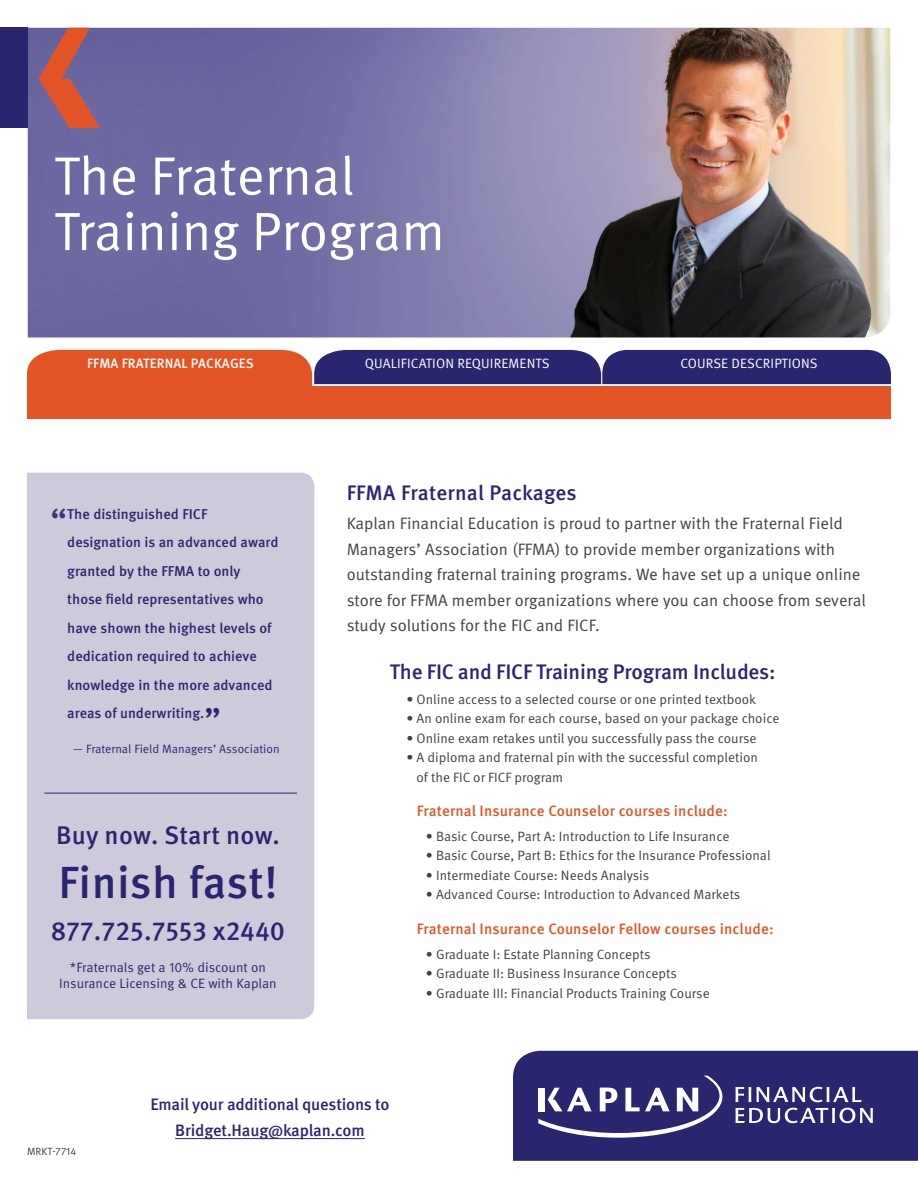
<style>
.page{position:relative;width:918px;height:1188px;background:#fff}
.page>*{position:absolute;margin:0;border:0;box-sizing:border-box;transform-origin:0 0}
.t1{font:54px/55.5px "Meta Pro";color:#fff}
.t2{font:500 45px "Meta Pro";letter-spacing:.005em;color:#29266f}
.t3{font:37.5px "Meta Pro";color:#3a3578}
.t4{font:37.5px "Meta Pro";color:#29266f}
.t5{font:500 26.25px "Meta Pro";letter-spacing:.01em;color:#29266f}
.t6{font:500 25.5px "Meta Pro";letter-spacing:.005em;color:#29266f}
.t7{font:500 21px "Meta Pro";letter-spacing:-.01em;color:#29266f}
.t8{font:500 21px "Meta Pro";letter-spacing:.01em;color:#29266f}
.t9{font:16.5px/25.5px "Meta Pro";color:#414042}
.t10{font:500 16.5px/26.5px "Meta Pro";letter-spacing:-.01em;color:#29266f;text-align:center}
.t11{font:500 15px "Meta Pro";letter-spacing:.01em;color:#e25425}
.t12{font:500 14.25px/28.5px "Meta Pro";color:#29266f}
.t13{font:13.5px/19.5px "Meta Pro";color:#414042}
.t14{font:13.5px/16.2px "Meta Pro";color:#29266f;text-align:center}
.t15{font:13.5px "Meta Pro";letter-spacing:.01em;color:#fff}
.t16{font:500 13.5px "Meta Pro";letter-spacing:.01em;color:#fff}
.t17{font:12px "Meta Pro";color:#29266f}
.t18{font:10.5px "Meta Pro";color:#414042}
</style>
<div class="page">
<img style="left:28px;top:28px;width:862px;height:310px">
<svg style="left:39px;top:28px;width:61px;height:100px;background:#9d5d69"></svg>
<div style="left:0;top:28px;width:28px;height:100px;background:#29266f"></div>
<div style="left:513px;top:1051px;width:405px;height:110px;background:#29266f"></div>
<svg style="left:735px;top:1087px;width:127px;height:15px"></svg>
<svg style="left:736px;top:1108px;width:137px;height:15px"></svg>
<svg style="left:538px;top:1076px;width:184px;height:62px"></svg>
<div style="left:27px;top:473px;width:287px;height:546px;background:#cecadc"></div>
<hr style="left:175px;top:1138px;width:190px;height:1px;background:#29266f">
<div style="left:27px;top:385px;width:864px;height:34px;background:#e25425"></div>
<hr style="left:44px;top:793px;width:253px;height:1px;background:#29266f">
<svg style="left:27px;top:350px;width:864px;height:36px;background:#724260"></svg>
<h1 class="t1" style="left:54px;top:150px;width:393px">The Fraternal<br>Training Program</h1>
<p class="t16" style="left:87px;top:355px;width:160px">FFMA Frate rnal pac kages</p>
<h3 class="t3" style="left:50px;top:498px;width:19px">“</h3>
<p class="t12" style="left:67px;top:500px;width:213px">The distinguished FICF designation is an advanced award granted by the FFMA to only those field representatives who have shown the highest levels of dedication required to achieve knowledge in the more advanced areas of underwriting.</p>
<h3 class="t4" style="left:204px;top:697px;width:19px">”</h3>
<p class="t17" style="left:73px;top:741px;width:208px">— Fraternal Field Managers’ Association</p>
<h3 class="t6" style="left:56px;top:819px;width:225px">Buy now. Start now.</h3>
<h2 class="t2" style="left:58px;top:854px;width:221px">Finish fast!</h2>
<h3 class="t5" style="left:51px;top:915px;width:236px">877.725.7553 x2440</h3>
<p class="t14" style="left:59px;top:959px;width:219px">*Fraternals get a 10% discount on<br>I nsurance Licensing &amp; CE with Kaplan</p>
<p class="t15" style="left:365px;top:355px;width:186px">qualification requirements</p>
<p class="t15" style="left:680px;top:355px;width:139px">Course descriptions</p>
<h3 class="t8" style="left:347px;top:479px;width:232px">FFMA Fraternal Packages</h3>
<p class="t9" style="left:347px;top:511px;width:521px">Kaplan Financial Education is proud to partner with the Fraternal Field Managers’ Association (FFMA) to provide member organizations with outstanding fraternal training programs. We have set up a unique online store for FFMA member organizations where you can choose from several study solutions for the FIC and FICF.</p>
<h3 class="t7" style="left:390px;top:658px;width:387px">The FIC and FICF Training Program Includes:</h3>
<p class="t13" style="left:406px;top:690px;width:351px">• Online access to a selected course or one printed textbook</p>
<p class="t13" style="left:406px;top:709px;width:375px">• An online exam for each course, based on your package choice</p>
<p class="t13" style="left:406px;top:729px;width:352px">• Online exam retakes until you successfully pass the course</p>
<p class="t13" style="left:417px;top:748px;width:343px;text-indent:-10px">• A diploma and fraternal pin with the successful completion of the FIC or FICF program</p>
<p class="t11" style="left:417px;top:802px;width:312px">Fraternal Insurance Counselor courses include:</p>
<p class="t13" style="left:426px;top:827px;width:305px">• Basic Course, Part A: Introduction to Life Insurance</p>
<p class="t13" style="left:426px;top:846px;width:346px">• Basic Course, Part B: Ethics for the Insurance Professional</p>
<p class="t13" style="left:426px;top:866px;width:225px">• Intermediate Course: Needs Analysis</p>
<p class="t13" style="left:426px;top:885px;width:316px">• Advanced Course: Introduction to Advanced Markets</p>
<p class="t11" style="left:417px;top:919px;width:358px">Fraternal Insurance Counselor Fellow courses include:</p>
<p class="t13" style="left:426px;top:945px;width:226px">• Graduate I: Estate Planning Concepts</p>
<p class="t13" style="left:426px;top:964px;width:253px">• Graduate II: Business Insurance Concepts</p>
<p class="t13" style="left:426px;top:984px;width:285px">• Graduate III: Financial Products Training Course</p>
<p class="t18" style="left:27px;top:1145px;width:51px">MR KT-7714</p>
<p class="t10" style="left:150px;top:1091px;width:241px">Email your additional questions to<br>Bridget.Haug@kaplan.com</p>
</div>
